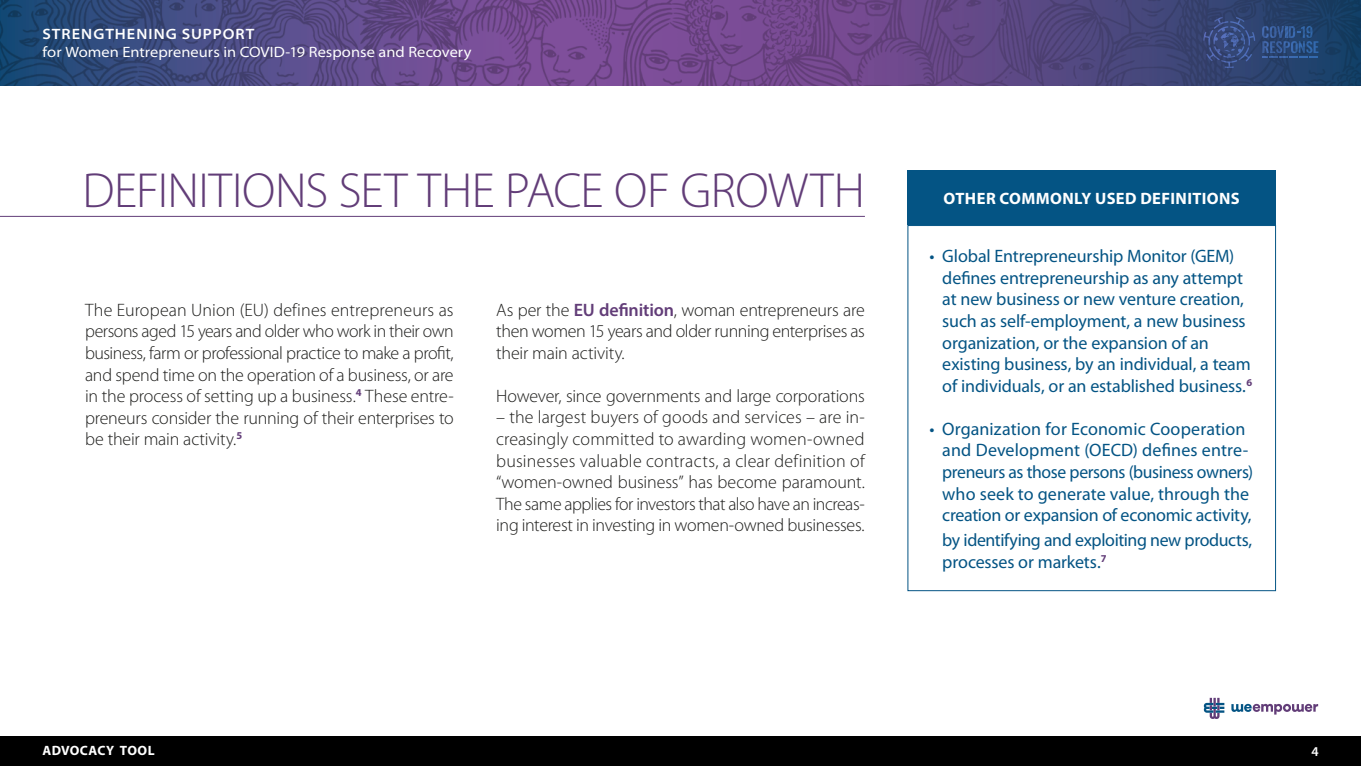
<style>
.page{position:relative;width:1361px;height:766px;background:#fff}
.page>*{position:absolute;margin:0;border:0;box-sizing:border-box;transform-origin:0 0}
.t1{font:300 49.5px "Myriad Pro";letter-spacing:-.01em;color:#623d78}
.t2{font:300 18px/21.6px "Myriad Pro";letter-spacing:-.015em;color:#1d1d1b;text-align:justify}
.t3{font:18px/21.6px "Myriad Pro";letter-spacing:-.01em;color:#045484}
.t4{font:700 16.5px "Myriad Pro";letter-spacing:.02em;color:#fff}
.t5{font:semi-expanded 15px "Myriad Pro";letter-spacing:.005em;color:#fff}
.t6{font:600 semi-expanded 15px "Myriad Pro";letter-spacing:.07em;color:#fff}
.t7{font:700 13.5px "Myriad Pro";letter-spacing:.025em;color:#fff}
.t8{font:600 13.5px "Myriad Pro";color:#fff}
.s1{font-weight:600;color:#623d78}
</style>
<div class="page">
<div style="left:0;top:736px;width:1361px;height:29px;background:#000"></div>
<img style="left:0;top:0;width:1361px;height:85px">
<svg style="left:1204px;top:697px;width:20px;height:21px"></svg>
<svg style="left:1231px;top:703px;width:87px;height:11px"></svg>
<svg style="left:1203px;top:17px;width:52px;height:51px;background:#384a7e"></svg>
<svg style="left:1262px;top:26px;width:56px;height:32px;background:#2c4f83"></svg>
<hr style="left:0;top:216px;width:865px;height:1px;background:#623d78">
<div style="left:907px;top:225px;width:369px;height:366px;border:1px solid #045484"></div>
<div style="left:907px;top:170px;width:369px;height:55px;background:#045484"></div>
<p class="t6" style="left:43px;top:26px;width:213px">STRENGTHENING SUPPORT</p>
<p class="t5" style="left:43px;top:44px;width:430px">for Women Entrepreneurs in COVID-19 Response and Recovery</p>
<h1 class="t1" style="left:83px;top:163px;width:784px">DEFINITIONS SET THE PACE OF GROWTH</h1>
<p class="t2" style="left:85px;top:299px;width:370px">The European Union (EU) defines entrepreneurs as persons aged 15 years and older who work in their own business, farm or professional practice to make a profit, and spend time on the operation of a business, or are in the process of setting up a business.<sup>4</sup> These entre&shy;preneurs consider the running of their enterprises to be their main activity.<sup>5</sup></p>
<p class="t2" style="left:496px;top:299px;width:370px">As per the <span class="s1">EU definition</span>, woman entrepreneurs are then women 15 years and older running enterprises as their main activity.</p>
<p class="t2" style="left:496px;top:385px;width:370px">However, since governments and large corporations</p>
<p class="t2" style="left:496px;top:407px;width:370px">– the largest buyers of goods and services – are in&shy;creasingly committed to awarding women-owned businesses valuable contracts, a clear definition of “women-owned business” has become paramount.<br>The same applies for investors that also have an increas&shy;ing interest in investing in women-owned businesses.</p>
<p class="t4" style="left:943px;top:187px;width:298px">OTHER COMMONLY USED DEFINITIONS</p>
<p class="t3" style="left:942px;top:245px;width:311px;text-indent:-13px">• Global Entrepreneurship Monitor (GEM) defines entrepreneurship as any attempt at new business or new venture creation, such as self-employment, a new business organization, or the expansion of an existing business, by an individual, a team of individuals, or an established business.<sup>6</sup></p>
<p class="t3" style="left:942px;top:417px;width:312px;text-indent:-13px">• Organization for Economic Cooperation and Development (OECD) defines entre&shy;preneurs as those persons (business owners) who seek to generate value, through the creation or expansion of economic activity,</p>
<p class="t3" style="left:942px;top:528px;width:311px">by identifying and exploiting new products, processes or markets.<sup>7</sup></p>
<p class="t7" style="left:43px;top:741px;width:114px">ADVOCACY TOOL</p>
<p class="t8" style="left:1311px;top:742px;width:9px">4</p>
</div>
